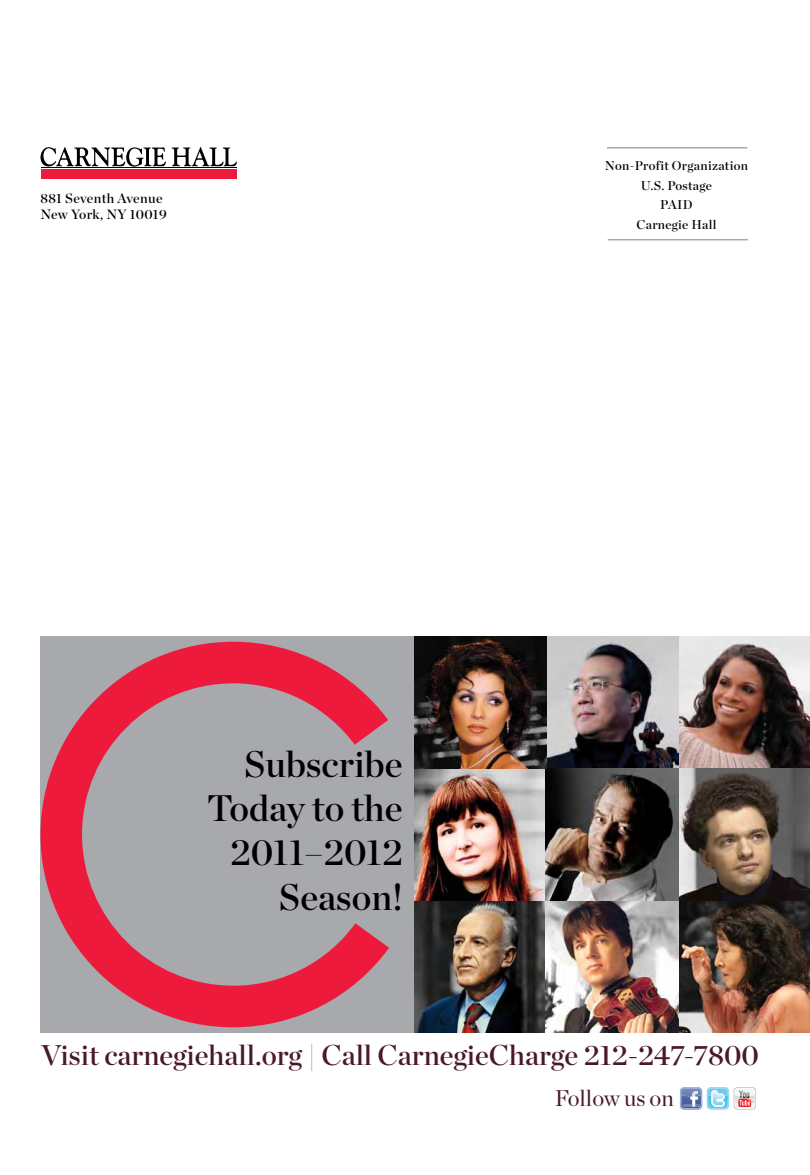
<style>
.page{position:relative;width:810px;height:1175px;background:#fff}
.page>*{position:absolute;margin:0;border:0;box-sizing:border-box;transform-origin:0 0}
.t1{font:36.9px/44.2px "Chronicle Display Semi";color:#000;text-align:right}
.t2{font:28.5px "Chronicle Display Semi";color:#49182d}
.t3{font:22.65px "Chronicle Display";color:#49182d}
.t4{font:13.5px/16.2px "Chronicle Display Semi";letter-spacing:.025em;color:#000}
.t5{font:12.75px/19.5px "Chronicle Display Semi";letter-spacing:.025em;color:#000;text-align:center}
.s1{color:#a7a9ac}
</style>
<div class="page">
<svg style="left:40px;top:147px;width:126px;height:20px"></svg>
<svg style="left:172px;top:147px;width:65px;height:19px"></svg>
<div style="left:41px;top:169px;width:196px;height:10px;background:#ed1a3b"></div>
<hr style="left:41px;top:167px;width:196px;height:1px;background:#000">
<hr style="left:607px;top:147px;width:140px;height:1px;background:#a7a9ac">
<hr style="left:608px;top:239px;width:140px;height:1px;background:#a7a9ac">
<div style="left:40px;top:636px;width:770px;height:396px;background:#a7a9ac"></div>
<svg style="left:40px;top:641px;width:349px;height:386px"></svg>
<img style="left:414px;top:636px;width:396px;height:396px">
<svg style="left:680px;top:1087px;width:76px;height:22px"></svg>
<p class="t4" style="left:40px;top:189px;width:128px">881 Seventh Avenue<br>New York, NY 10019</p>
<p class="t5" style="left:605px;top:155px;width:145px">Non-Profit Organization<br>U.S. Postage<br>PAID<br>Carnegie Hall</p>
<p class="t1" style="left:207px;top:739px;width:197px">Subscribe<br>Today to the<br>2011–2012<br>Season!</p>
<p class="t2" style="left:41px;top:1032px;width:719px">Visit carnegiehall.org <span class="s1">|</span> Call CarnegieCharge 212-247-7800</p>
<p class="t3" style="left:555px;top:1080px;width:121px">Follow us on</p>
</div>
